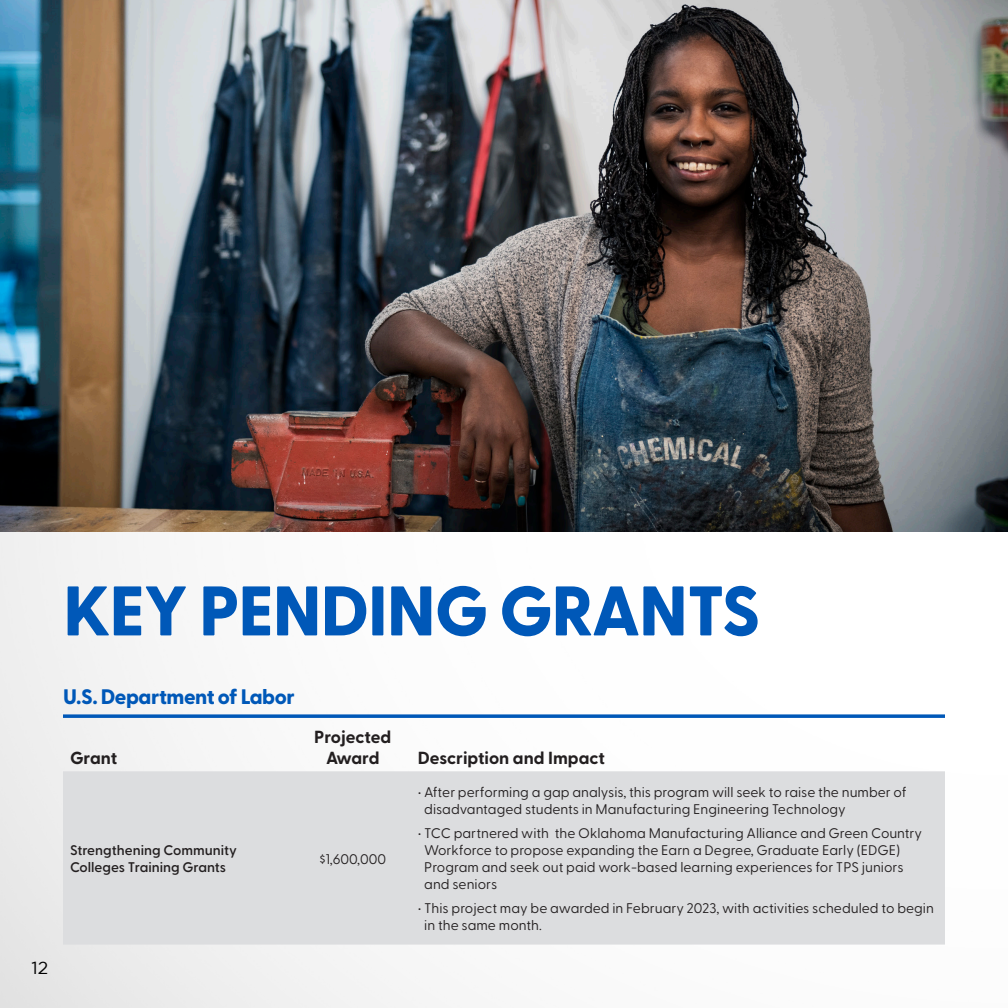
<style>
.page{position:relative;width:1008px;height:1008px;background:#fff}
.page>*{position:absolute;margin:0;border:0;box-sizing:border-box;transform-origin:0 0}
.t1{font:800 70px "Greycliff CF";letter-spacing:-.02em;color:#0058b8}
.t2{font:800 21px "Greycliff CF";letter-spacing:-.02em;color:#0058b8}
.t3{font:700 17.5px/21px "Greycliff CF";color:#231f20;text-align:center}
.t4{font:17.5px "Gotham";color:#000}
.t5{font:14px/16.8px "Greycliff CF";color:#231f20}
.t6{font:600 14px/16.8px "Greycliff CF";color:#231f20}
</style>
<div class="page">
<div style="left:63px;top:771px;width:882px;height:174px;background:#dcdddf"></div>
<svg style="left:63px;top:714px;width:882px;height:4px;background:#1e6bc0"></svg>
<img style="left:0;top:0;width:1008px;height:532px">
<p class="t1" style="left:63px;top:569px;width:699px">KEY PENDING GRANTS</p>
<p class="t2" style="left:63px;top:684px;width:233px">U.S. Department of Labor</p>
<p class="t3" style="left:70px;top:748px;width:49px">Grant</p>
<p class="t3" style="left:314px;top:727px;width:79px">Projected<br>Award</p>
<p class="t6" style="left:70px;top:842px;width:168px">Strengthening Community<br>Colleges Training Grants</p>
<p class="t5" style="left:319px;top:850px;width:68px">$1,600,000</p>
<p class="t4" style="left:32px;top:958px;width:18px">12</p>
<p class="t3" style="left:418px;top:748px;width:189px">Description and Impact</p>
<p class="t5" style="left:424px;top:784px;width:484px;text-indent:-6px">• After performing a gap analysis, this program will seek to raise the number of disadvantaged students in Manufacturing Engineering Technology</p>
<p class="t5" style="left:424px;top:825px;width:499px;text-indent:-6px">• TCC partnered with the Oklahoma Manufacturing Alliance and Green Country Workforce to propose expanding the Earn a Degree, Graduate Early (EDGE)<br>Program and seek out paid work-based learning experiences for TPS juniors and seniors</p>
<p class="t5" style="left:424px;top:900px;width:511px;text-indent:-6px">• This project may be awarded in February 2023, with activities scheduled to begin in the same month.</p>
</div>
